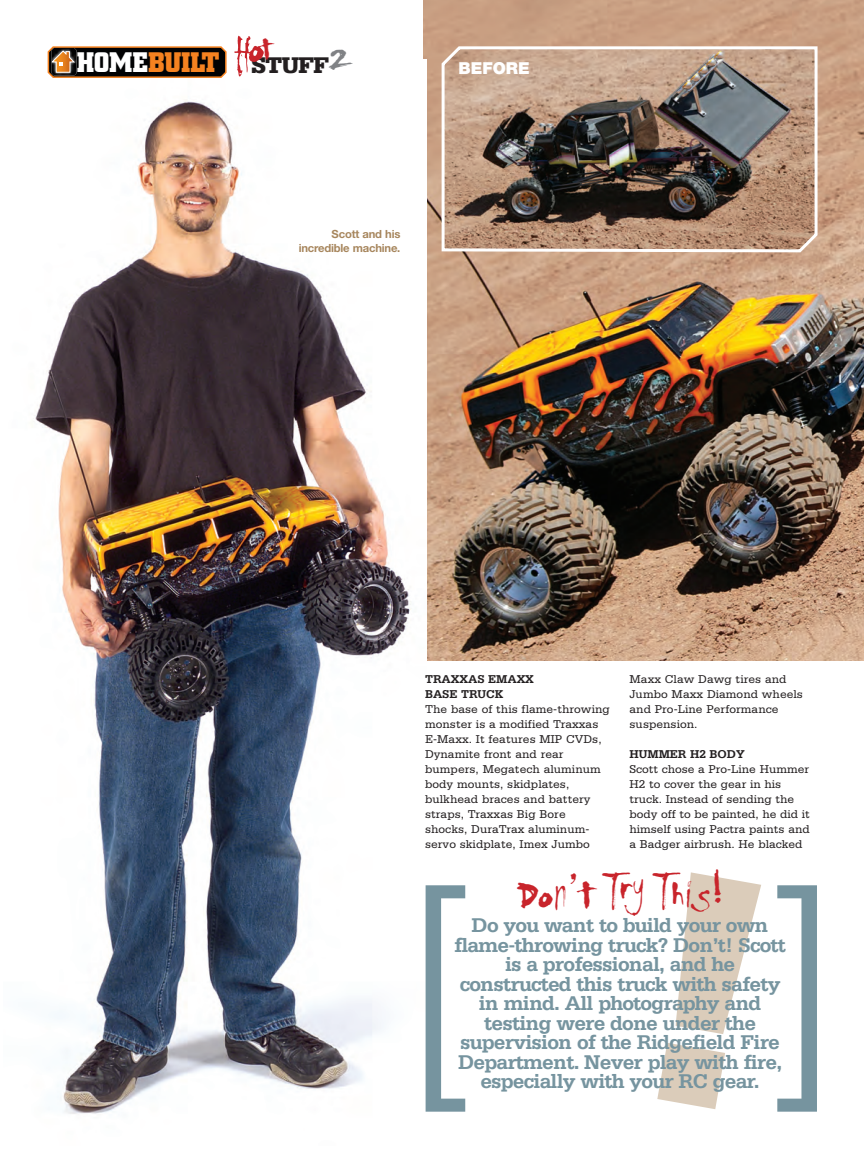
<style>
.page{position:relative;width:864px;height:1173px;background:#fff}
.page>*{position:absolute;margin:0;border:0;box-sizing:border-box;transform-origin:0 0}
.t1{font:300 246px "Helvetica Neue";color:#76949f}
.t2{font:46.5px "Doodlebug";letter-spacing:-.025em;color:#c8242b}
.t3{font:30.75px "Doodlebug";color:#808285}
.t4{font:700 27.9px "City";color:#f58220}
.t5{font:900 24px "Serifa";letter-spacing:-.035em;color:#231f20}
.t6{font:700 21px/19.5px "Serifa";letter-spacing:-.04em;color:#76949f;text-align:center}
.t7{font:900 16.5px "Helvetica Neue";color:#fff}
.t8{font:12px/15px "Serifa";letter-spacing:.005em;color:#231f20}
.t9{font:700 12px/15px "Serifa";letter-spacing:-.005em;color:#231f20}
.t10{font:700 11.25px/13.5px "Helvetica Neue";letter-spacing:-.015em;color:#a7865d;text-align:right}
.s1{color:#fff}
</style>
<div class="page">
<img style="left:33px;top:0;width:831px;height:1114px">
<svg style="left:651px;top:872px;width:110px;height:238px"></svg>
<svg style="left:233px;top:35px;width:42px;height:42px"></svg>
<h3 class="t4" style="left:77px;top:52px;width:143px"><span class="s1">HOME</span>BUILT</h3>
<h3 class="t5" style="left:251px;top:57px;width:79px">STUFF</h3>
<h3 class="t3" style="left:330px;top:41px;width:22px">2</h3>
<h3 class="t7" style="left:458px;top:62px;width:73px">BEFORE</h3>
<p class="t10" style="left:299px;top:228px;width:103px">Scott and his incredible machine.</p>
<p class="t9" style="left:425px;top:673px;width:110px">TRAXXAS EMAXX<br>BASE TRUCK</p>
<p class="t8" style="left:425px;top:703px;width:186px">The base of this flame-throwing monster is a modified Traxxas<br>E-Maxx. It features MIP CVDs,<br>Dynamite front and rear bumpers, Megatech aluminum body mounts, skidplates, bulkhead braces and battery straps, Traxxas Big Bore shocks, DuraTrax aluminum&shy;servo skidplate, Imex Jumbo</p>
<p class="t8" style="left:629px;top:673px;width:175px">Maxx Claw Dawg tires and<br>Jumbo Maxx Diamond wheels and Pro-Line Performance suspension.</p>
<p class="t9" style="left:629px;top:748px;width:117px">HUMMER H2 BODY</p>
<p class="t8" style="left:629px;top:763px;width:182px">Scott chose a Pro-Line Hummer<br>H2 to cover the gear in his truck. Instead of sending the body off to be painted, he did it himself using Pactra paints and a Badger airbrush. He blacked</p>
<h2 class="t2" style="left:517px;top:862px;width:208px">Don’t Try This!</h2>
<h1 class="t1" style="left:407px;top:889px;width:61px">[</h1>
<h1 class="t1" style="left:776px;top:889px;width:61px">]</h1>
<p class="t6" style="left:454px;top:917px;width:333px">Do you want to build your own flame-throwing truck? Don’t! Scott is a professional, and he constructed this truck with safety in mind. All photography and testing were done under the supervision of the Ridgefield Fire<br>Department. Never play with fire, especially with your RC gear.</p>
</div>
